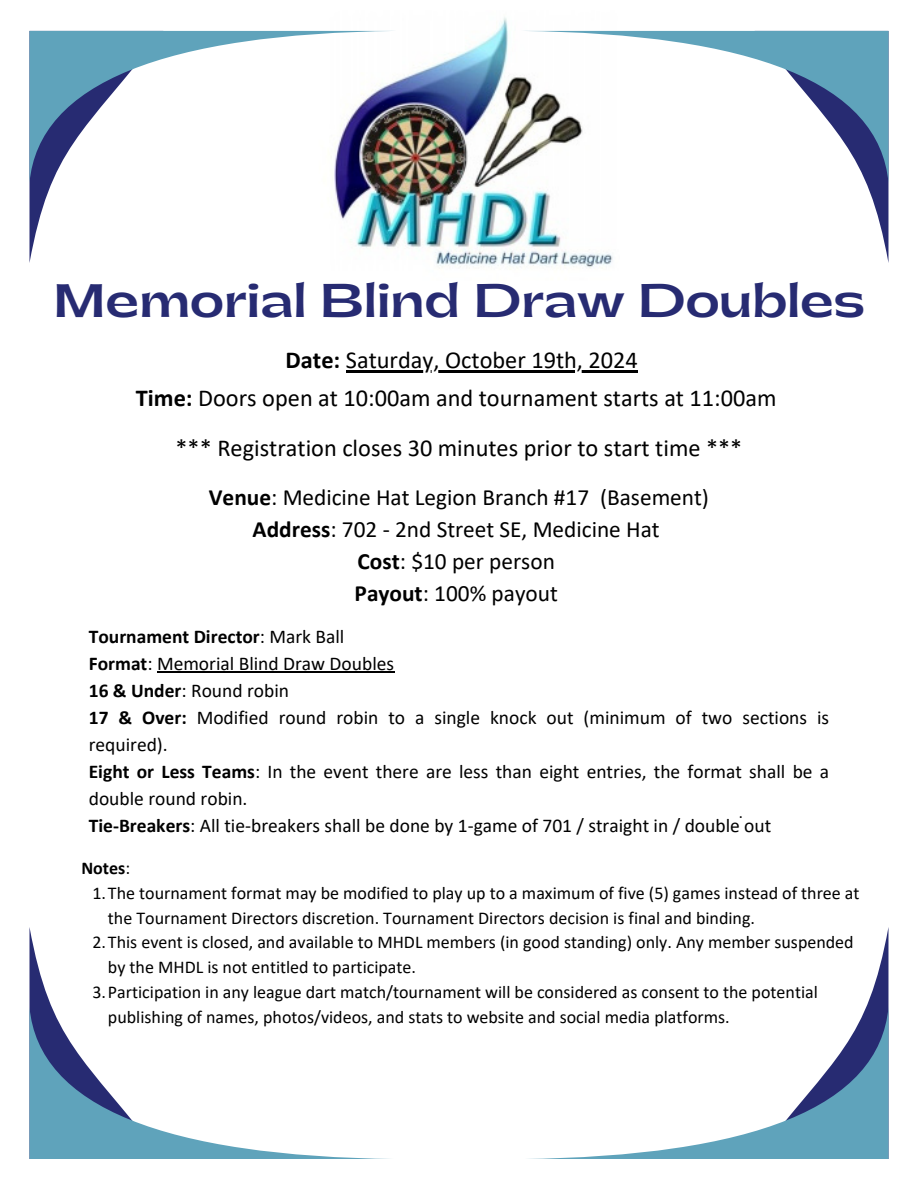
<style>
.page{position:relative;width:918px;height:1188px;background:#fff}
.page>*{position:absolute;margin:0;border:0;box-sizing:border-box;transform-origin:0 0}
.t1{font:700 44.25px "Gatwick";color:#272b72}
.t2{font:24.3px/49.5px "Calibri";color:#000;text-align:center}
.t3{font:23.4px/32.1px "Calibri";color:#000;text-align:center}
.t4{font:19.5px/27px "Calibri";color:#000}
.t5{font:700 19.5px "Calibri";color:#000}
.t6{font:18px/24.8px "Calibri";color:#000}
.t7{font:700 18px "Calibri";color:#000}
.t8{font:16.5px "Calibri";color:#000}
.s1{font-weight:700}
.s2{font-weight:400}
</style>
<div class="page">
<img style="left:299px;top:17px;width:320px;height:252px">
<svg style="left:30px;top:183px;width:22px;height:77px"></svg>
<svg style="left:30px;top:31px;width:366px;height:152px"></svg>
<hr style="left:346px;top:370px;width:292px;height:3px;background:#000">
<hr style="left:157px;top:671px;width:237px;height:1px;background:#000">
<svg style="left:866px;top:183px;width:22px;height:77px"></svg>
<svg style="left:522px;top:31px;width:366px;height:152px"></svg>
<svg style="left:30px;top:930px;width:22px;height:77px"></svg>
<svg style="left:30px;top:1007px;width:360px;height:152px"></svg>
<svg style="left:866px;top:930px;width:22px;height:77px"></svg>
<svg style="left:528px;top:1007px;width:360px;height:152px"></svg>
<h2 class="t1" style="left:53px;top:279px;width:813px">Memorial Blind Draw Doubles</h2>
<p class="t2" style="left:286px;top:337px;width:354px"><span class="s1">Date:</span> Saturday, October 19th, 2024</p>
<p class="t2" style="left:136px;top:376px;width:642px"><span class="s1">Time:</span> Doors open at 10:00am and tournament starts at 11:00am *** Registration closes 30 minutes prior to start time ***</p>
<h2 class="t3" style="left:209px;top:483px;width:502px"><span class="s1">Venue</span>: Medicine Hat Legion Branch #17 (Basement)<br><span class="s1">Address</span>: 702 - 2nd Street SE, Medicine Hat<br><span class="s1">Cost</span>: $10 per person<br><span class="s1">Payout</span>: 100% payout</h2>
<p class="t5" style="left:89px;top:628px;width:257px">Tournament Director<span class="s2">: Mark Ball</span></p>
<p class="t4" style="left:89px;top:651px;width:307px"><span class="s1">Format</span>: Memorial Blind Draw Doubles</p>
<p class="t4" style="left:89px;top:678px;width:202px"><span class="s1">16 &amp; Under</span>: Round robin</p>
<p class="t4" style="left:89px;top:705px;width:742px"><span class="s1">17 &amp; Over:</span> Modified round robin to a single knock out (minimum of two sections is required).</p>
<p class="t4" style="left:89px;top:759px;width:742px"><span class="s1">Eight or Less Teams</span>: In the event there are less than eight entries, the format shall be a double round robin.</p>
<p class="t4" style="left:89px;top:813px;width:684px"><span class="s1">Tie-Breakers</span>: All tie-breakers shall be done by 1-game of 701 / straight in / double out</p>
<h1 class="t8" style="left:739px;top:806px;width:6px">.</h1>
<p class="t7" style="left:81px;top:861px;width:50px">Notes<span class="s2">:</span></p>
<p class="t6" style="left:108px;top:882px;width:753px;text-indent:-15px">1.The tournament format may be modified to play up to a maximum of five (5) games instead of three at the Tournament Directors discretion. Tournament Directors decision is final and binding.</p>
<p class="t6" style="left:108px;top:932px;width:747px;text-indent:-15px">2.This event is closed, and available to MHDL members (in good standing) only. Any member suspended by the MHDL is not entitled to participate.</p>
<p class="t6" style="left:108px;top:981px;width:711px;text-indent:-15px">3.Participation in any league dart match/tournament will be considered as consent to the potential publishing of names, photos/videos, and stats to website and social media platforms.</p>
</div>
